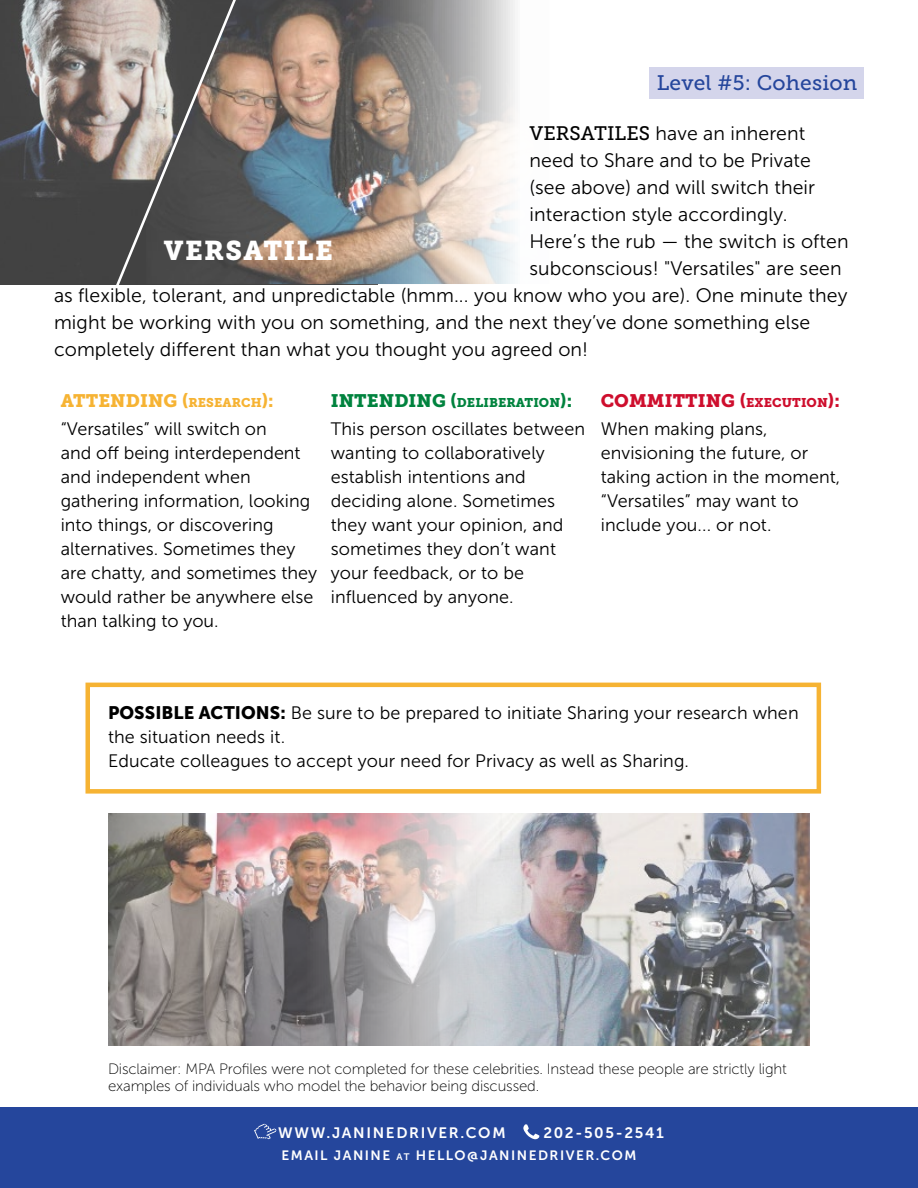
<style>
.page{position:relative;width:918px;height:1188px;background:#fff}
.page>*{position:absolute;margin:0;border:0;box-sizing:border-box;transform-origin:0 0}
.Interaction_Style_he{font:27px "Museo Slab 900";letter-spacing:.05em;color:#fff}
.Level___Labels{font:21px "Museo Slab 500";letter-spacing:.01em;color:#25469c}
.Interaction_Styles_d{font:19.5px "Museo Sans 300";letter-spacing:.005em;color:#000}
.Interaction_Styles_b{font:18px/24px "Museo Sans 300";letter-spacing:.005em;color:#000}
.Int_Styles_Possible{font:18px/24px "Museo Sans 300";letter-spacing:.005em;color:#000}
.Interaction_Styles_b-2{font:18px "Museo Slab 900";letter-spacing:.005em;color:#00833e}
.Interaction_Styles_b-3{font:18px "Museo Slab 900";letter-spacing:.005em;color:#ce0e2d}
.Interaction_Styles_b-4{font:18px "Museo Slab 900";letter-spacing:.005em;color:#f6b333}
.Asterisk_Note{font:15px/16.5px "Museo Sans 100";letter-spacing:-.01em;color:#000}
.t1{font:15px "Museo Sans 700";letter-spacing:.11em;color:#fff}
.t2{font:13.5px "Museo Sans 700";letter-spacing:.11em;color:#fff}
.s1{font-family:"Museo Slab 500"}
.s2{font-size:12.6px}
.s3{font-family:"Museo Sans 900"}
.s4{font-size:9.45px}
</style>
<div class="page">
<img style="left:108px;top:813px;width:314px;height:233px">
<img style="left:0;top:0;width:113px;height:284px">
<img style="left:240px;top:0;width:275px;height:284px">
<svg style="left:113px;top:0;width:127px;height:285px;background:#75706c"></svg>
<img style="left:422px;top:813px;width:388px;height:233px">
<div style="left:86px;top:683px;width:735px;height:111px;border:4px solid #f6b333"></div>
<div style="left:650px;top:68px;width:214px;height:31px;background:#d4d5eb"></div>
<div style="left:0;top:1107px;width:918px;height:81px;background:#25469c"></div>
<svg style="left:254px;top:1124px;width:23px;height:15px"></svg>
<svg style="left:523px;top:1124px;width:16px;height:15px"></svg>
<p class="Level___Labels" style="left:657px;top:71px;width:202px">Level #5: Cohesion</p>
<p class="Interaction_Styles_d" style="left:529px;top:123px;width:277px"><span class="s1">VERSATILES</span> have an inherent</p>
<p class="Interaction_Styles_d" style="left:529px;top:150px;width:283px">need to Share and to be Private</p>
<p class="Interaction_Styles_d" style="left:529px;top:177px;width:287px">(see above) and will switch their</p>
<p class="Interaction_Styles_d" style="left:529px;top:204px;width:260px">interaction style accordingly.</p>
<p class="Interaction_Styles_d" style="left:529px;top:231px;width:321px">Here’s the rub — the switch is often</p>
<p class="Interaction_Styles_d" style="left:529px;top:258px;width:314px">subconscious! "Versatiles" are seen</p>
<p class="Interaction_Styles_d" style="left:54px;top:285px;width:795px">as flexible, tolerant, and unpredictable (hmm... you know who you are). One minute they</p>
<p class="Interaction_Styles_d" style="left:54px;top:312px;width:758px">might be working with you on something, and the next they’ve done something else</p>
<p class="Interaction_Styles_d" style="left:54px;top:339px;width:536px">completely different than what you thought you agreed on!</p>
<p class="Interaction_Styles_b-4" style="left:61px;top:391px;width:214px">ATTENDING (<span class="s2">RESEARCH</span>):</p>
<p class="Interaction_Styles_b" style="left:61px;top:417px;width:258px">“Versatiles” will switch on<br>and off being interdependent and independent when gathering information, looking into things, or discovering alternatives. Sometimes they are chatty, and sometimes they would rather be anywhere else than talking to you.</p>
<p class="Interaction_Style_he" style="left:164px;top:235px;width:170px">VERSATILE</p>
<p class="Interaction_Styles_b-2" style="left:331px;top:391px;width:243px">INTENDING (<span class="s2">DELIBERATION</span>):</p>
<p class="Interaction_Styles_b" style="left:331px;top:417px;width:256px">This person oscillates between wanting to collaboratively establish intentions and deciding alone. Sometimes they want your opinion, and sometimes they don’t want your feedback, or to be influenced by anyone.</p>
<p class="Interaction_Styles_b-3" style="left:601px;top:391px;width:241px">COMMITTING (<span class="s2">EXECUTION</span>):</p>
<p class="Interaction_Styles_b" style="left:601px;top:417px;width:241px">When making plans, envisioning the future, or taking action in the moment, “Versatiles” may want to include you... or not.</p>
<p class="Int_Styles_Possible" style="left:108px;top:701px;width:692px"><span class="s3">POSSIBLE ACTIONS:</span> Be sure to be prepared to initiate Sharing your research when the situation needs it.</p>
<p class="Int_Styles_Possible" style="left:108px;top:749px;width:583px">Educate colleagues to accept your need for Privacy as well as Sharing.</p>
<p class="Asterisk_Note" style="left:108px;top:1061px;width:680px">Disclaimer: MPA Profiles were not completed for these celebrities. Instead these people are strictly light examples of individuals who model the behavior being discussed.</p>
<p class="t1" style="left:278px;top:1124px;width:229px">WWW.JANINEDRIVER.COM</p>
<p class="t1" style="left:543px;top:1124px;width:122px">202-505-2541</p>
<p class="t2" style="left:282px;top:1147px;width:356px">EMAIL JANINE <span class="s4">at</span> HELLO@JANINEDRIVER.COM</p>
</div>
